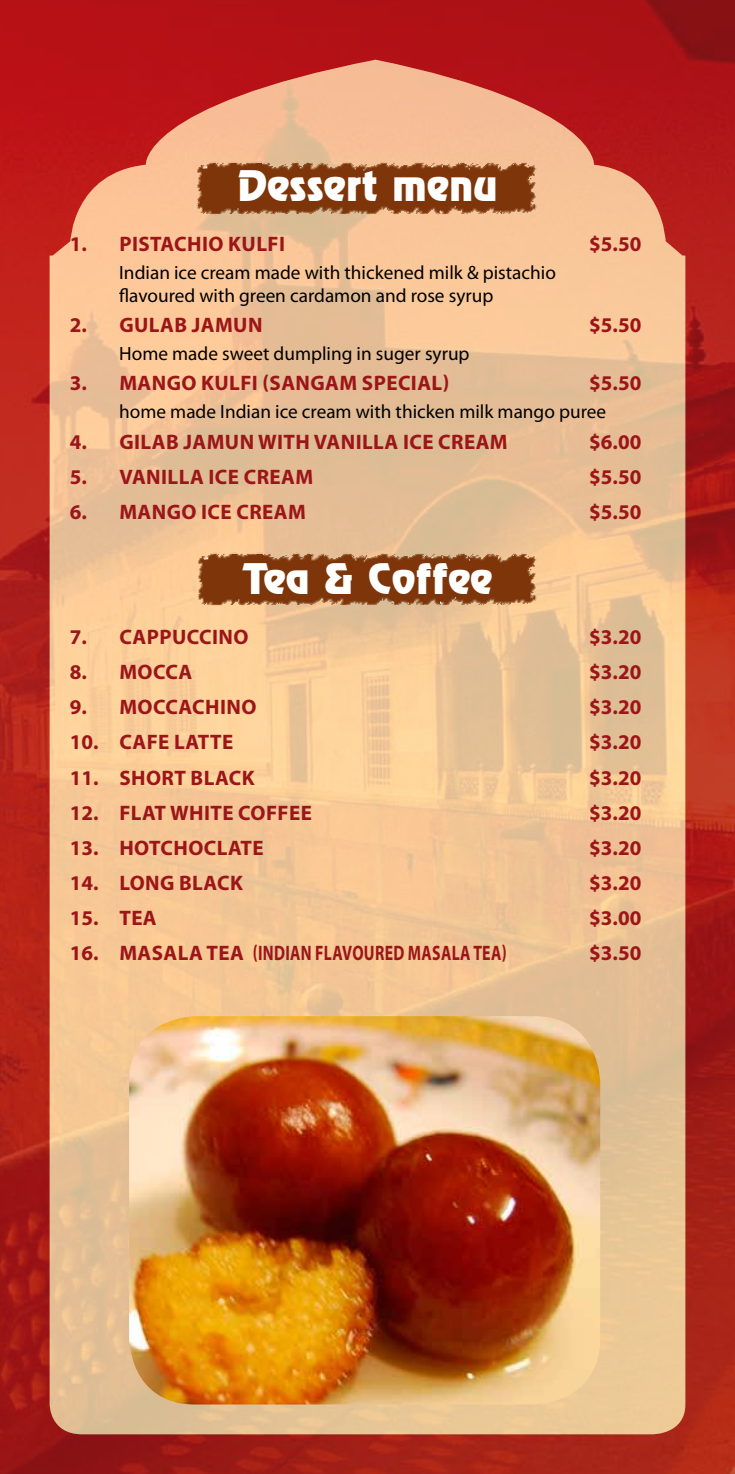
<style>
.page{position:relative;width:735px;height:1474px;background:#fff}
.page>*{position:absolute;margin:0;border:0;box-sizing:border-box;transform-origin:0 0}
.t1{font:42px "Revue BT";color:#fff}
.t2{font:700 21px "Myriad Pro";letter-spacing:.02em;color:#9c1519}
.t3{font:700 21px "Myriad Pro";letter-spacing:.02em;color:#9c1519;scale:.75 1}
.t4{font:19.25px/23.1px "Myriad Pro";color:#000}
</style>
<div class="page">
<img style="left:0;top:0;width:734px;height:1473px">
<img style="left:50px;top:60px;width:635px;height:1374px">
<img style="left:129px;top:1016px;width:471px;height:388px">
<img style="left:191px;top:153px;width:349px;height:73px">
<img style="left:192px;top:544px;width:349px;height:72px">
<h1 class="t1" style="left:237px;top:160px;width:262px">Dessert menu</h1>
<p class="t2" style="left:70px;top:230px;width:217px">1. PISTACHIO KULFI</p>
<p class="t2" style="left:589px;top:230px;width:54px">$5.50</p>
<p class="t4" style="left:119px;top:260px;width:438px">Indian ice cream made with thickened milk &amp; pistachio flavoured with green cardamon and rose syrup</p>
<p class="t2" style="left:70px;top:311px;width:78px">2. GULA</p>
<p class="t2" style="left:174px;top:311px;width:90px">B JAMUN</p>
<p class="t2" style="left:589px;top:311px;width:54px">$5.50</p>
<p class="t4" style="left:119px;top:342px;width:352px">Home made sweet dumpling in suger syrup</p>
<p class="t2" style="left:70px;top:369px;width:156px">3. MANGO KULFI</p>
<p class="t2" style="left:262px;top:369px;width:188px">(SANGAM SPECIAL)</p>
<p class="t2" style="left:589px;top:369px;width:54px">$5.50</p>
<p class="t4" style="left:119px;top:400px;width:488px">home made Indian ice cream with thicken milk mango puree</p>
<p class="t2" style="left:70px;top:428px;width:219px">4. GILAB JAMUN WITH</p>
<p class="t2" style="left:314px;top:428px;width:53px">VANILLA</p>
<p class="t2" style="left:403px;top:428px;width:106px">ICE CREAM</p>
<p class="t2" style="left:589px;top:428px;width:54px">$6.00</p>
<p class="t2" style="left:70px;top:463px;width:103px">5. VANILLA</p>
<p class="t2" style="left:208px;top:463px;width:106px">ICE CREAM</p>
<p class="t2" style="left:589px;top:463px;width:54px">$5.50</p>
<p class="t2" style="left:70px;top:498px;width:237px">6. MANGO ICE CREAM</p>
<p class="t2" style="left:589px;top:498px;width:54px">$5.50</p>
<h1 class="t1" style="left:242px;top:553px;width:251px">Tea &amp; coffee</h1>
<p class="t2" style="left:70px;top:623px;width:114px">7. CAPPUCCI</p>
<p class="t2" style="left:218px;top:623px;width:30px">NO</p>
<p class="t2" style="left:589px;top:623px;width:54px">$3.20</p>
<p class="t2" style="left:70px;top:658px;width:80px">8. MOCCA</p>
<p class="t2" style="left:589px;top:658px;width:54px">$3.20</p>
<p class="t2" style="left:70px;top:693px;width:82px">9. MOCCACHI</p>
<p class="t2" style="left:226px;top:693px;width:24px">NO</p>
<p class="t2" style="left:589px;top:693px;width:54px">$3.20</p>
<p class="t2" style="left:70px;top:728px;width:63px">10. CAFE</p>
<p class="t2" style="left:174px;top:728px;width:11px">LATTE</p>
<p class="t2" style="left:589px;top:728px;width:54px">$3.20</p>
<p class="t2" style="left:70px;top:763px;width:64px">11. SHO</p>
<p class="t2" style="left:161px;top:763px;width:94px">RT BLACK</p>
<p class="t2" style="left:589px;top:763px;width:54px">$3.20</p>
<p class="t2" style="left:70px;top:799px;width:62px">12. FLAT</p>
<p class="t2" style="left:170px;top:799px;width:31px">WHITE</p>
<p class="t2" style="left:238px;top:799px;width:12px">COFFEE</p>
<p class="t2" style="left:589px;top:799px;width:54px">$3.20</p>
<p class="t2" style="left:70px;top:834px;width:63px">13. HOTCHOCLATE</p>
<p class="t2" style="left:589px;top:834px;width:54px">$3.20</p>
<p class="t2" style="left:70px;top:869px;width:175px">14. LONG BLACK</p>
<p class="t2" style="left:589px;top:869px;width:54px">$3.20</p>
<p class="t2" style="left:70px;top:904px;width:63px">15. TEA</p>
<p class="t2" style="left:589px;top:904px;width:54px">$3.00</p>
<p class="t2" style="left:70px;top:939px;width:82px">16. MASALA</p>
<p class="t2" style="left:206px;top:939px;width:14px">TEA</p>
<p class="t3" style="left:253px;top:939px;width:339px">(IN DIAN FLAVOURED MASALA TEA)</p>
<p class="t2" style="left:589px;top:939px;width:54px">$3.50</p>
</div>
